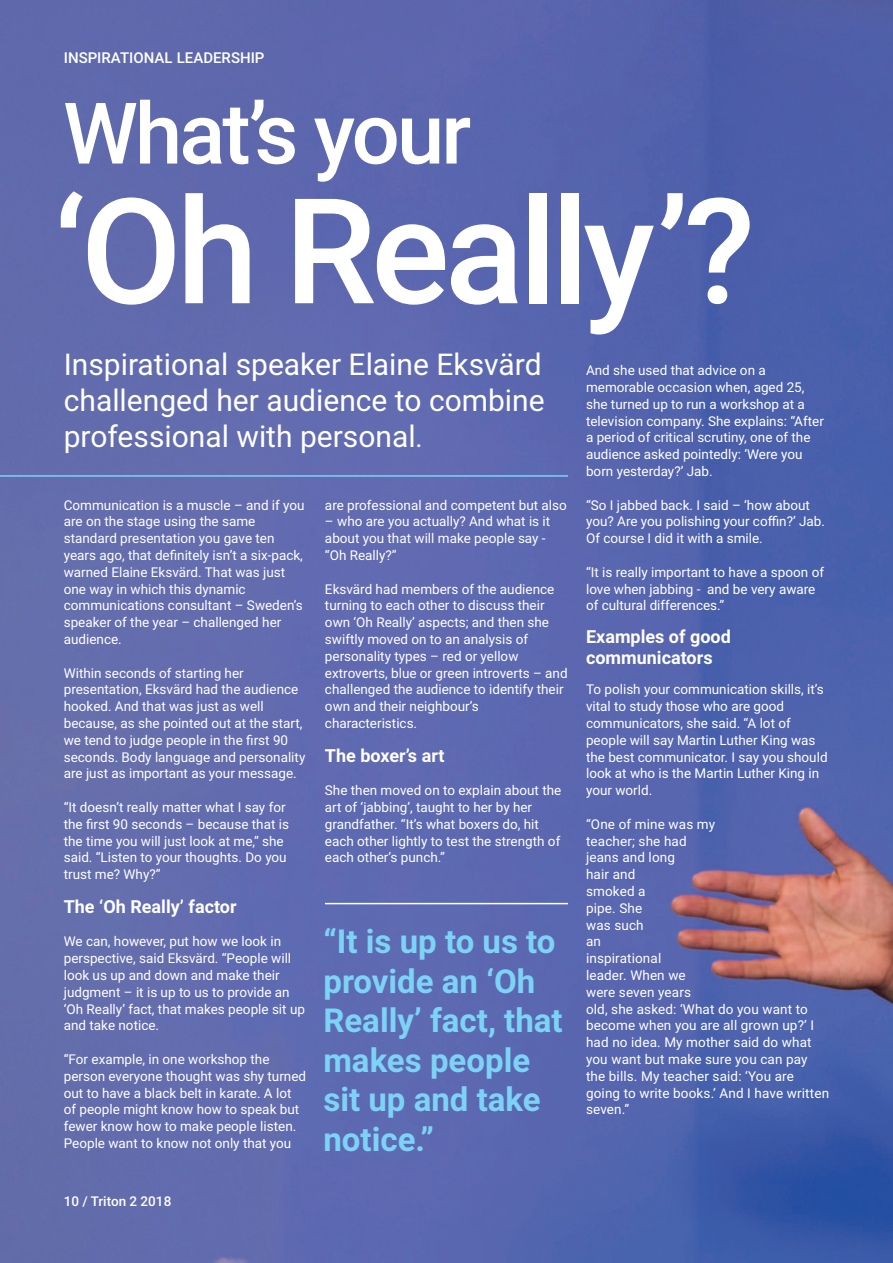
<style>
.page{position:relative;width:893px;height:1263px;background:#fff}
.page>*{position:absolute;margin:0;border:0;box-sizing:border-box;transform-origin:0 0}
.t1{font:500 146.7px "Roboto";letter-spacing:-.035em;color:#fff}
.t2{font:500 85.2px "Roboto";letter-spacing:-.035em;color:#fff}
.t3{font:700 33px/39.6px "Roboto";color:#7dd3f6}
.t4{font:30px/36px "Roboto";color:#fff;text-align:justify}
.t5{font:700 18px/21.6px "Roboto";color:#fff}
.t6{font:500 15px "Roboto";color:#fff}
.t7{font:13.5px/16.8px "Roboto";color:#fff}
.t8{font:500 13.5px "Roboto";color:#fff}
.s1{font-size:27px}
</style>
<div class="page">
<img style="left:0;top:0;width:893px;height:1263px">
<hr style="left:0;top:475px;width:568px;height:2px;background:#7dd3f6">
<hr style="left:325px;top:903px;width:243px;height:1px;background:#fff">
<p class="t6" style="left:64px;top:49px;width:202px">INSPIRATIONAL LEADERSHIP</p>
<h2 class="t2" style="left:63px;top:84px;width:410px">What’s your</h2>
<h1 class="t1" style="left:54px;top:167px;width:703px">‘Oh Really’?</h1>
<h3 class="t4" style="left:64px;top:346px;width:482px">Inspirational speaker Elaine Eksvärd challenged her audience to combine professional with personal<span class="s1">.</span></h3>
<p class="t7" style="left:64px;top:496px;width:242px">Communication is a muscle – and if you are on the stage using the same standard presentation you gave ten years ago, that definitely isn’t a six-pack, warned Elaine Eksvärd. That was just one way in which this dynamic communications consultant – Sweden’s speaker of the year – challenged her audience.</p>
<p class="t7" style="left:64px;top:664px;width:243px">Within seconds of starting her presentation, Eksvärd had the audience hooked. And that was just as well because, as she pointed out at the start, we tend to judge people in the first 90 seconds. Body language and personality are just as important as your message.</p>
<p class="t7" style="left:64px;top:799px;width:227px">“It doesn’t really matter what I say for the first 90 seconds – because that is the time you will just look at me,” she said. “Listen to your thoughts. Do you trust me? Why?”</p>
<h3 class="t5" style="left:64px;top:896px;width:174px">The ‘Oh Really’ factor</h3>
<p class="t7" style="left:64px;top:933px;width:243px">We can, however, put how we look in perspective, said Eksvärd. “People will look us up and down and make their judgment – it is up to us to provide an ‘Oh Really’ fact, that makes people sit up and take notice.</p>
<p class="t7" style="left:64px;top:1051px;width:244px">“For example, in one workshop the person everyone thought was shy turned out to have a black belt in karate. A lot of people might know how to speak but fewer know how to make people listen.<br>People want to know not only that you</p>
<p class="t8" style="left:64px;top:1193px;width:109px">10 / Triton 2 2018</p>
<p class="t7" style="left:325px;top:496px;width:243px">are professional and competent but also</p>
<p class="t7" style="left:325px;top:513px;width:227px">– who are you actually? And what is it about you that will make people say - “Oh Really?”</p>
<p class="t7" style="left:325px;top:580px;width:244px">Eksvärd had members of the audience turning to each other to discuss their own ‘Oh Really’ aspects; and then she swiftly moved on to an analysis of personality types – red or yellow extroverts, blue or green introverts – and challenged the audience to identify their own and their neighbour’s characteristics.</p>
<h3 class="t5" style="left:325px;top:744px;width:121px">The boxer’s art</h3>
<p class="t7" style="left:325px;top:782px;width:238px">She then moved on to explain about the art of ‘jabbing’, taught to her by her grandfather. “It’s what boxers do, hit each other lightly to test the strength of each other’s punch.”</p>
<h3 class="t3" style="left:323px;top:922px;width:241px">“It is up to us to provide an ‘Oh<br>Really’ fact, that makes people sit up and take notice.”</h3>
<p class="t7" style="left:586px;top:362px;width:239px">And she used that advice on a memorable occasion when, aged 25, she turned up to run a workshop at a television company. She explains: “After a period of critical scrutiny, one of the audience asked pointedly: ‘Were you born yesterday?’ Jab.</p>
<p class="t7" style="left:586px;top:496px;width:240px">“So I jabbed back. I said – ‘how about you? Are you polishing your coffin?’ Jab.<br>Of course I did it with a smile.</p>
<p class="t7" style="left:586px;top:564px;width:239px">“It is really important to have a spoon of love when jabbing - and be very aware of cultural differences.”</p>
<h3 class="t5" style="left:586px;top:626px;width:146px">Examples of good communicators</h3>
<p class="t7" style="left:586px;top:681px;width:243px">To polish your communication skills, it’s vital to study those who are good communicators, she said. “A lot of people will say Martin Luther King was the best communicator. I say you should look at who is the Martin Luther King in your world.</p>
<p class="t7" style="left:586px;top:816px;width:245px">“One of mine was my<br>teacher; she had<br>jeans and long<br>hair and<br>smoked a<br>pipe. She<br>was such<br>an<br>inspirational<br>leader. When we<br>were seven years<br>old, she asked: ‘What do you want to become when you are all grown up?’ I had no idea. My mother said do what you want but make sure you can pay the bills. My teacher said: ‘You are going to write books.’ And I have written seven.”</p>
</div>
